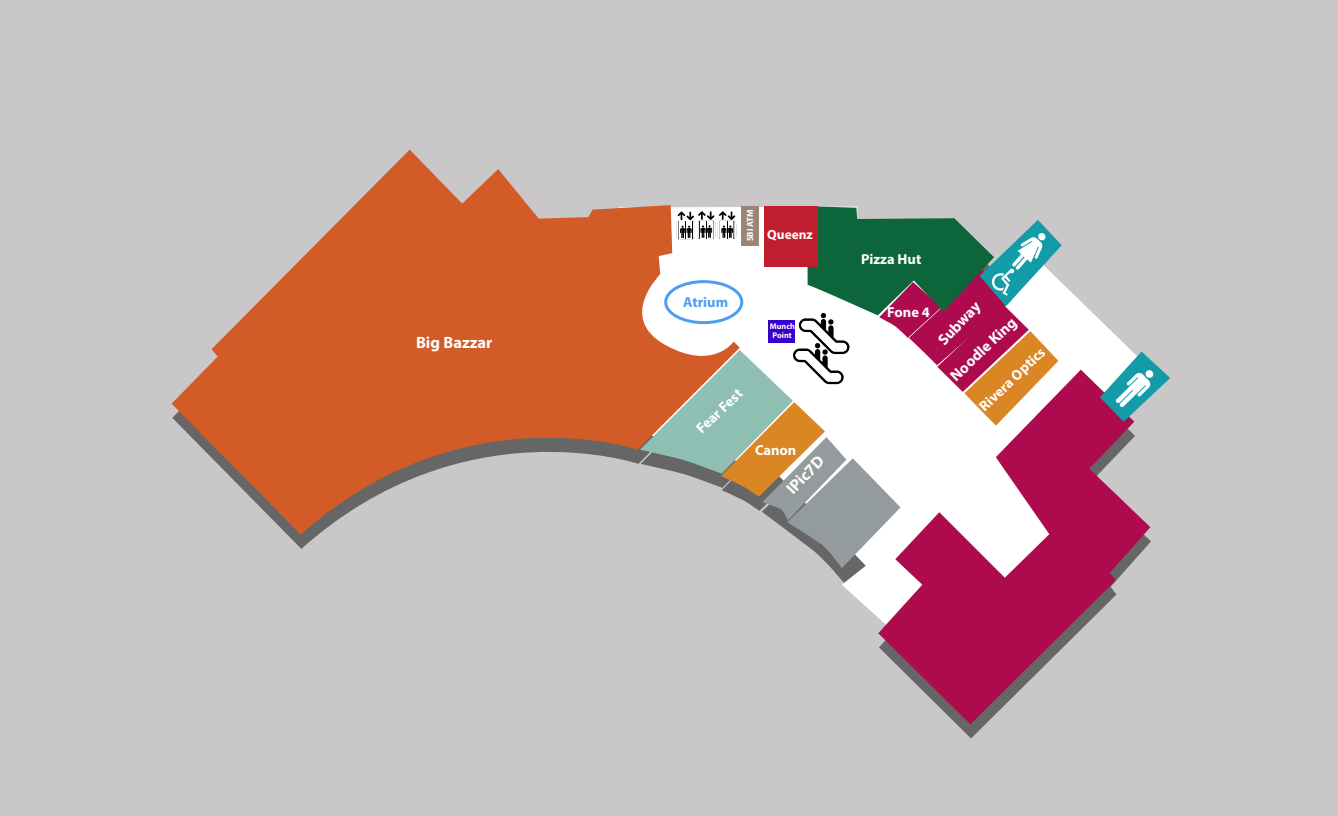
<style>
.page{position:relative;width:1338px;height:816px;background:#c9c7c8}
.page>*{position:absolute;margin:0;border:0;box-sizing:border-box;transform-origin:0 0}
.t1{font:700 16.5px "Myriad Pro";color:#fffef1}
.t2{font:700 16.35px "Myriad Pro";color:#fff}
.t3{font:700 15.45px "Myriad Pro";color:#fff}
.t4{font:700 14.4px "Myriad Pro";color:#fff}
.t5{font:700 14.4px "Myriad Pro";color:#4d9ef0}
.t6{font:700 13.35px "Myriad Pro";color:#fff}
.t7{font:700 9px "Myriad Pro";letter-spacing:-.005em;color:#fff}
.t8{font:700 8.25px/8.2px "Myriad Pro";color:#fdfff7;text-align:center}
</style>
<div class="page">
<svg style="left:847px;top:244px;width:304px;height:373px"></svg>
<svg style="left:172px;top:150px;width:499px;height:385px;fill:#d25b28"></svg>
<svg style="left:878px;top:370px;width:272px;height:354px;fill:#ad0b4d"></svg>
<svg style="left:640px;top:206px;width:421px;height:383px;background:#bfacaa"></svg>
<svg style="left:1100px;top:351px;width:70px;height:71px"></svg>
<div style="left:664px;top:280px;width:79px;height:44px;border:3px solid #4d9ef0;border-radius:50%"></div>
<div style="left:765px;top:206px;width:53px;height:60px;background:#be1e2d"></div>
<div style="left:769px;top:320px;width:26px;height:22px;background:#3700cc"></div>
<div style="left:741px;top:207px;width:17px;height:39px;background:#9b8579"></div>
<p class="t2" style="left:416px;top:332px;width:78px">Big Bazzar</p>
<p class="t7" style="left:744px;top:241px;width:34px;rotate:-90deg">SBI ATM</p>
<p class="t6" style="left:767px;top:226px;width:47px">Queenz</p>
<p class="t5" style="left:683px;top:292px;width:46px">Atrium</p>
<p class="t4" style="left:692px;top:424px;width:59px;rotate:-43deg">Fear Fest</p>
<p class="t8" style="left:770px;top:322px;width:27px">Munch<br>Point</p>
<p class="t4" style="left:755px;top:440px;width:43px">Canon</p>
<p class="t1" style="left:781px;top:484px;width:48px;rotate:-46deg">IPic7D</p>
<p class="t4" style="left:861px;top:249px;width:62px">Pizza Hut</p>
<p class="t4" style="left:887px;top:303px;width:44px">Fone 4</p>
<p class="t3" style="left:933px;top:335px;width:55px;rotate:-46deg">Subway</p>
<p class="t3" style="left:946px;top:371px;width:86px;rotate:-44deg">Noodle King</p>
<p class="t4" style="left:975px;top:402px;width:86px;rotate:-44deg">Rivera Optics</p>
</div>
